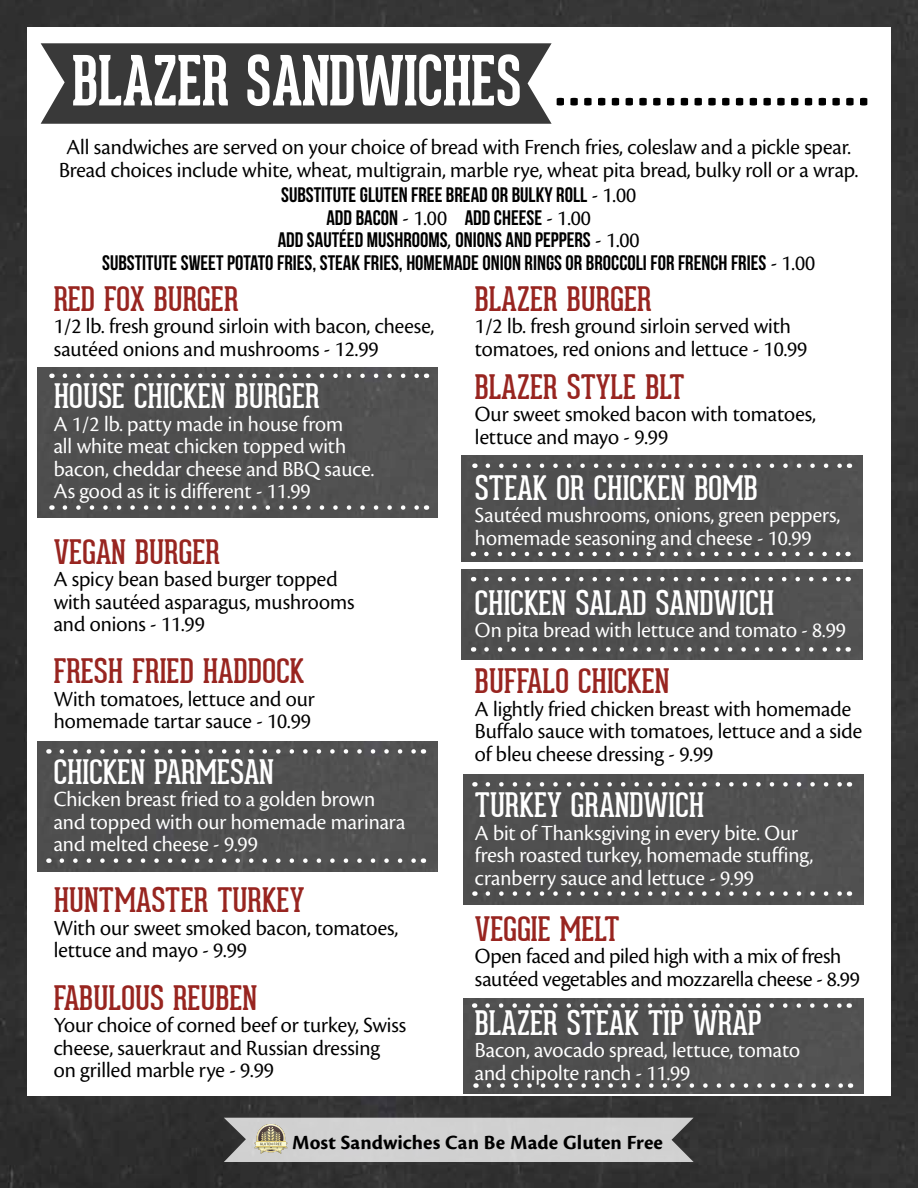
<style>
.page{position:relative;width:918px;height:1188px;background:#313131}
.page>*{position:absolute;margin:0;border:0;box-sizing:border-box;transform-origin:0 0}
.t1{font:700 67.5px "Geared Slab";color:#000;scale:.9 1}
.t2{font:33px "Geared Slab";color:#982520}
.t3{font:33px "Geared Slab";color:#fff}
.t4{font:22.5px/22.5px "Cronos Pro Disp";color:#000}
.t5{font:22.5px/22.5px "Cronos Pro Disp";color:#fff}
.t6{font:700 21px/22.5px "Bebas Neue";color:#000;text-align:center}
.t7{font:700 21px "Cronos Pro";letter-spacing:.005em;color:#000}
.s1{color:#fff}
.s2{font-family:"Cronos Pro Disp";font-weight:400;font-size:22.5px}
</style>
<div class="page">
<div style="left:27px;top:27px;width:864px;height:1068px;background:#fff"></div>
<svg style="left:41px;top:43px;width:511px;height:81px;background:#434343"></svg>
<div style="left:37px;top:367px;width:401px;height:150px;background:#505050"></div>
<div style="left:37px;top:742px;width:401px;height:129px;background:#505050"></div>
<div style="left:463px;top:775px;width:401px;height:129px;background:#505050"></div>
<div style="left:462px;top:569px;width:400px;height:91px;background:#505050"></div>
<div style="left:462px;top:456px;width:400px;height:106px;background:#505050"></div>
<svg style="left:224px;top:1118px;width:470px;height:44px;background:#c8c7c6"></svg>
<svg style="left:65px;top:505px;width:354px;height:5px;background:#787878"></svg>
<svg style="left:65px;top:374px;width:354px;height:4px"></svg>
<svg style="left:62px;top:858px;width:354px;height:5px;background:#787878"></svg>
<svg style="left:62px;top:749px;width:354px;height:5px;background:#797979"></svg>
<div style="left:463px;top:998px;width:401px;height:96px;background:#505050"></div>
<svg style="left:489px;top:1083px;width:354px;height:5px;background:#787878"></svg>
<svg style="left:488px;top:1003px;width:354px;height:5px;background:#787878"></svg>
<svg style="left:488px;top:891px;width:354px;height:5px;background:#787878"></svg>
<svg style="left:488px;top:782px;width:354px;height:5px;background:#797979"></svg>
<svg style="left:486px;top:647px;width:355px;height:5px;background:#787878"></svg>
<svg style="left:486px;top:577px;width:355px;height:4px"></svg>
<svg style="left:486px;top:552px;width:355px;height:4px"></svg>
<svg style="left:488px;top:463px;width:354px;height:5px"></svg>
<h1 class="t1" style="left:72px;top:39px;width:887px"><span class="s1">BLAZER SANDWICHES</span> .......................</h1>
<p class="t4" style="left:59px;top:136px;width:801px;text-align:center">All sandwiches are served on your choice of bread with French fries, coleslaw and a pickle spear.<br>Bread choices include white, wheat, multigrain, marble rye, wheat pita bread, bulky roll or a wrap.</p>
<p class="t6" style="left:102px;top:183px;width:715px">SUBSTITUTE GLUTEN FREE BREAD OR BULKY ROLL <span class="s2">- 1.00<br></span>ADD BACON <span class="s2">- 1.00</span> ADD CHEESE <span class="s2">- 1.00<br></span>ADD SAUTÉED MUSHROOMS<span class="s2">,</span> ONIONS AND PEPPERS <span class="s2">- 1.00<br></span>SUBSTITUTE SWEET POTATO FRIES, STEAK FRIES, HOMEMADE ONION RINGS OR BROCCOLI FOR FRENCH FRIES <span class="s2">- 1.00</span></p>
<h2 class="t2" style="left:54px;top:279px;width:186px">RED FOX BURGER</h2>
<p class="t4" style="left:54px;top:315px;width:382px">1/2 lb. fresh ground sirloin with bacon, cheese, sautéed onions and mushrooms - 12.99</p>
<h2 class="t3" style="left:54px;top:376px;width:267px">HOUSE CHICKEN BURGER</h2>
<p class="t5" style="left:54px;top:412px;width:322px">A 1/2 lb. patty made in house from<br>all white meat chicken topped with bacon, cheddar cheese and BBQ sauce.<br>As good as it is different - 11.99</p>
<h2 class="t2" style="left:54px;top:532px;width:168px">VEGAN BURGER</h2>
<p class="t4" style="left:54px;top:568px;width:302px">A spicy bean based burger topped with sautéed asparagus, mushrooms and onions - 11.99</p>
<h2 class="t2" style="left:54px;top:652px;width:252px">FRESH FRIED HADDOCK</h2>
<p class="t4" style="left:54px;top:688px;width:263px">With tomatoes, lettuce and our homemade tartar sauce - 10.99</p>
<h2 class="t3" style="left:54px;top:752px;width:222px">CHICKEN PARMESAN</h2>
<p class="t5" style="left:54px;top:788px;width:353px">Chicken breast fried to a golden brown and topped with our homemade marinara and melted cheese - 9.99</p>
<h2 class="t2" style="left:54px;top:881px;width:252px">HUNTMASTER TURKEY</h2>
<p class="t4" style="left:54px;top:917px;width:346px">With our sweet smoked bacon, tomatoes, lettuce and mayo - 9.99</p>
<h2 class="t2" style="left:54px;top:978px;width:205px">FABULOUS REUBEN</h2>
<p class="t4" style="left:54px;top:1014px;width:354px">Your choice of corned beef or turkey, Swiss cheese, sauerkraut and Russian dressing on grilled marble rye - 9.99</p>
<h2 class="t2" style="left:475px;top:279px;width:178px">BLAZER BURGER</h2>
<p class="t4" style="left:475px;top:315px;width:334px">1/2 lb. fresh ground sirloin served with tomatoes, red onions and lettuce - 10.99</p>
<h2 class="t2" style="left:475px;top:367px;width:211px">BLAZER STYLE BLT</h2>
<p class="t4" style="left:475px;top:403px;width:342px">Our sweet smoked bacon with tomatoes, lettuce and mayo - 9.99</p>
<h2 class="t3" style="left:475px;top:468px;width:285px">STEAK OR CHICKEN BOMB</h2>
<p class="t5" style="left:475px;top:504px;width:367px">Sautéed mushrooms, onions, green peppers, homemade seasoning and cheese - 10.99</p>
<h2 class="t3" style="left:475px;top:583px;width:301px">CHICKEN SALAD SANDWICH</h2>
<p class="t5" style="left:475px;top:619px;width:373px">On pita bread with lettuce and tomato - 8.99</p>
<h2 class="t2" style="left:475px;top:662px;width:196px">BUFFALO CHICKEN</h2>
<p class="t4" style="left:475px;top:698px;width:389px">A lightly fried chicken breast with homemade<br>Buffalo sauce with tomatoes, lettuce and a side of bleu cheese dressing - 9.99</p>
<h2 class="t3" style="left:475px;top:785px;width:231px">TURKEY GRANDWICH</h2>
<p class="t5" style="left:475px;top:821px;width:340px">A bit of Thanksgiving in every bite. Our fresh roasted turkey, homemade stuffing, cranberry sauce and lettuce - 9.99</p>
<h2 class="t2" style="left:475px;top:909px;width:146px">VEGGIE MELT</h2>
<p class="t4" style="left:475px;top:945px;width:386px">Open faced and piled high with a mix of fresh sautéed vegetables and mozzarella cheese - 8.99</p>
<h2 class="t3" style="left:475px;top:1003px;width:288px">BLAZER STEAK TIP WRAP</h2>
<p class="t5" style="left:475px;top:1039px;width:327px">Bacon, avocado spread, lettuce, tomato and chipolte ranch - 11.99</p>
<p class="t7" style="left:292px;top:1131px;width:372px">Most Sandwiches Can Be Made Gluten Free</p>
</div>
